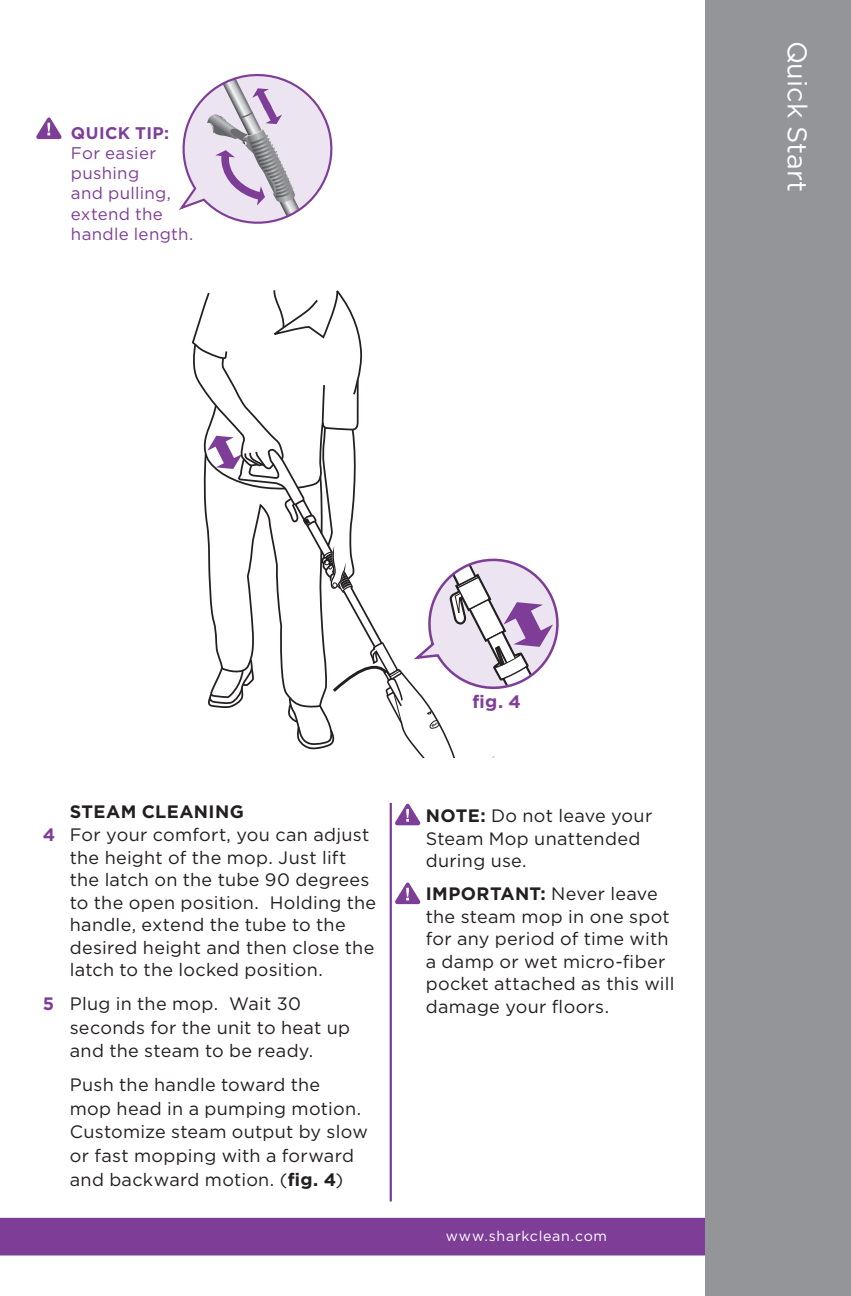
<style>
.page{position:relative;width:851px;height:1296px;background:#fff}
.page>*{position:absolute;margin:0;border:0;box-sizing:border-box;transform-origin:0 0}
.t1{font:27px "Gotham";color:#fff}
.t2{font:18px/22.5px "Gotham";letter-spacing:.015em;color:#231f20}
.t3{font:700 18px "Gotham";letter-spacing:.02em;color:#231f20}
.t4{font:700 18px "Gotham";color:#7e3e98}
.t5{font:16.88px/20.2px "Gotham";letter-spacing:.02em;color:#7e3e98}
.t6{font:700 16.88px "Gotham";letter-spacing:.025em;color:#7e3e98}
.t7{font:14.17px "Gotham";letter-spacing:.05em;color:#fff}
.s1{font-weight:700;color:#7e3e98}
.s2{font-weight:700}
</style>
<div class="page">
<svg style="left:191px;top:290px;width:368px;height:467px"></svg>
<div style="left:0;top:1218px;width:705px;height:38px;background:#7e3e98"></div>
<div style="left:705px;top:0;width:145px;height:1296px;background:#939598"></div>
<hr style="left:389px;top:803px;width:3px;height:399px;background:#7e3e98">
<svg style="left:36px;top:117px;width:26px;height:22px"></svg>
<svg style="left:179px;top:73px;width:154px;height:151px"></svg>
<svg style="left:395px;top:882px;width:26px;height:22px"></svg>
<svg style="left:395px;top:803px;width:26px;height:22px"></svg>
<p class="t6" style="left:71px;top:123px;width:100px">QUICK TIP:</p>
<p class="t5" style="left:71px;top:142px;width:124px">For easier pushing<br>and pulling, extend the handle length.</p>
<h1 class="t1" style="left:812px;top:40px;width:153px;rotate:90deg">Quick Start</h1>
<p class="t3" style="left:70px;top:801px;width:175px">STEAM CLEANING</p>
<p class="t2" style="left:43px;top:823px;width:328px"><span class="s1">4</span> For your comfort, you can adjust</p>
<p class="t2" style="left:70px;top:846px;width:278px">the height of the mop. Just lift</p>
<p class="t2" style="left:70px;top:868px;width:301px">the latch on the tube 90 degrees</p>
<p class="t2" style="left:70px;top:891px;width:308px">to the open position. Holding the</p>
<p class="t2" style="left:70px;top:913px;width:277px">handle, extend the tube to the</p>
<p class="t2" style="left:70px;top:936px;width:306px">desired height and then close the</p>
<p class="t2" style="left:70px;top:958px;width:255px">latch to the locked position.</p>
<p class="t2" style="left:70px;top:992px;width:282px;line-height:23.6px;text-indent:-27px"><span class="s1">5</span> Plug in the mop. Wait 30 seconds for the unit to heat up and the steam to be ready.</p>
<p class="t2" style="left:70px;top:1073px;width:299px;line-height:23.6px">Push the handle toward the<br>mop head in a pumping motion.<br>Customize steam output by slow or fast mopping with a forward and backward motion. (<span class="s2">fig. 4</span>)</p>
<p class="t4" style="left:472px;top:691px;width:50px">fig. 4</p>
<p class="t2" style="left:426px;top:804px;width:228px"><span class="s2">NOTE:</span> Do not leave your<br>Steam Mop unattended during use.</p>
<p class="t2" style="left:426px;top:882px;width:250px"><span class="s2">IMPORTANT:</span> Never leave the steam mop in one spot for any period of time with a damp or wet micro-fiber pocket attached as this will damage your floors.</p>
<p class="t7" style="left:446px;top:1229px;width:163px">www.sharkclean.com</p>
</div>
